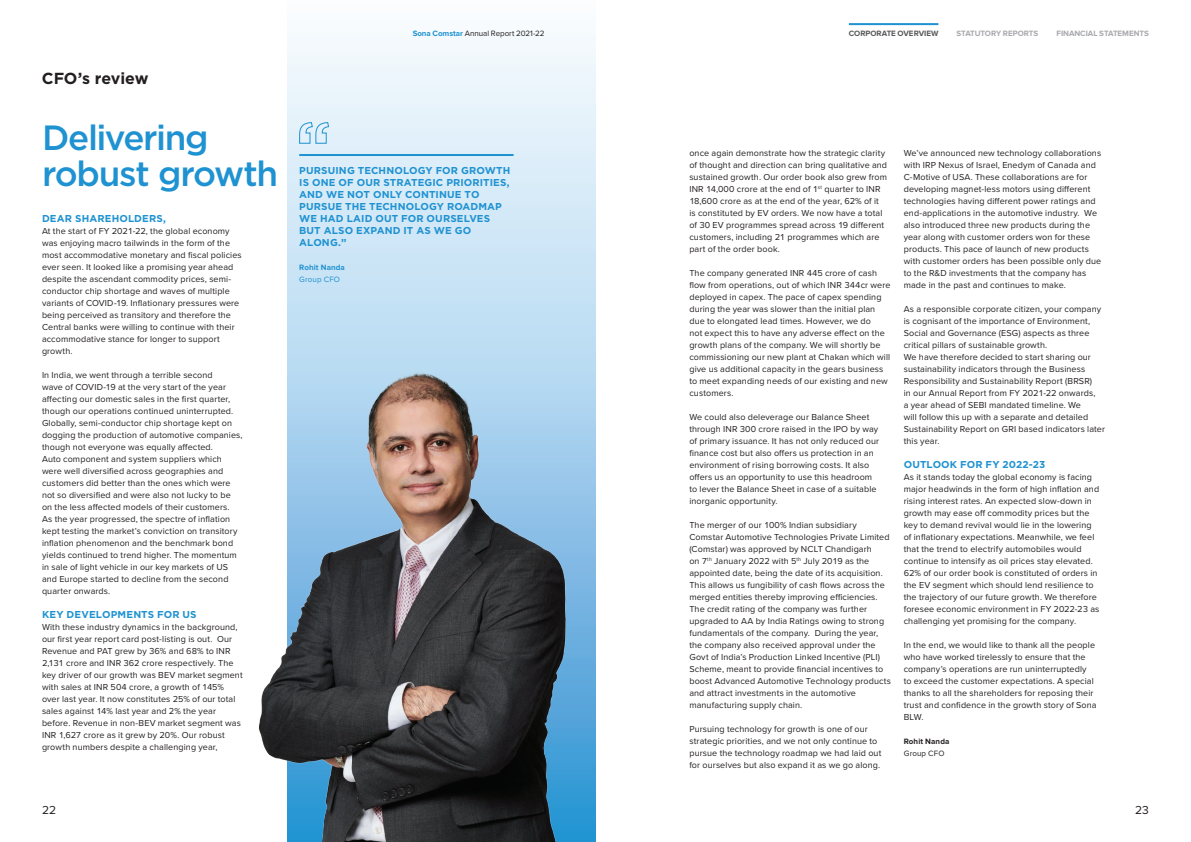
<style>
.page{position:relative;width:1191px;height:842px;background:#fff}
.page>*{position:absolute;margin:0;border:0;box-sizing:border-box;transform-origin:0 0}
.t1{font:500 35px/36px "Gotham";letter-spacing:-.04em;color:#1f92d1}
.t2{font:700 16px "Gotham";letter-spacing:-.005em;color:#231f20}
.t3{font:12px "Proxima Nova";color:#231f20}
.t4{font:700 10px/12px "Gotham";letter-spacing:.015em;color:#1f92d1}
.t5{font:9px/12px "Proxima Nova";letter-spacing:.01em;color:#231f20}
.t6{font:700 8px "Proxima Nova";letter-spacing:-.005em;color:#a8a9ad}
.t7{font:8px "Proxima Nova";color:#231f20}
.t8{font:700 8px "Proxima Nova";color:#57585a}
.t9{font:700 8px "Proxima Nova";letter-spacing:.01em;color:#1f92d1}
.t10{font:700 8px "Proxima Nova";letter-spacing:.01em;color:#231f20}
.t11{font:8px "Proxima Nova";letter-spacing:.02em;color:#1f92d1}
.t12{font:8px "Proxima Nova";letter-spacing:.02em;color:#231f20}
.s1{font-weight:700;color:#1f92d1}
</style>
<div class="page">
<svg style="left:287px;top:36px;width:308px;height:312px;background:#d8ebf8"></svg>
<img style="left:259px;top:348px;width:337px;height:494px">
<hr style="left:299px;top:154px;width:214px;height:2px;background:#1f92d1">
<svg style="left:299px;top:122px;width:30px;height:22px"></svg>
<hr style="left:849px;top:23px;width:89px;height:2px;background:#1f92d1">
<h2 class="t2" style="left:42px;top:68px;width:108px">CFO’s review</h2>
<h1 class="t1" style="left:42px;top:119px;width:238px">Delivering robust growth</h1>
<p class="t4" style="left:42px;top:212px;width:125px">DEAR SHAREHOLDERS,</p>
<p class="t5" style="left:42px;top:225px;width:201px">At the start of FY 2021-22, the global economy was enjoying macro tailwinds in the form of the most accommodative monetary and fiscal policies ever seen. It looked like a promising year ahead despite the ascendant commodity prices, semi&shy;conductor chip shortage and waves of multiple variants of COVID-19. Inflationary pressures were being perceived as transitory and therefore the Central banks were willing to continue with their accommodative stance for longer to support growth.</p>
<p class="t5" style="left:42px;top:369px;width:202px">In India, we went through a terrible second<br>wave of COVID-19 at the very start of the year affecting our domestic sales in the first quarter, though our operations continued uninterrupted.<br>Globally, semi-conductor chip shortage kept on dogging the production of automotive companies, though not everyone was equally affected.<br>Auto component and system suppliers which were well diversified across geographies and customers did better than the ones which were not so diversified and were also not lucky to be on the less affected models of their customers.<br>As the year progressed, the spectre of inflation kept testing the market’s conviction on transitory inflation phenomenon and the benchmark bond yields continued to trend higher. The momentum in sale of light vehicle in our key markets of US and Europe started to decline from the second quarter onwards.</p>
<p class="t4" style="left:42px;top:608px;width:156px">KEY DEVELOPMENTS FOR US</p>
<p class="t5" style="left:42px;top:621px;width:202px">With these industry dynamics in the background, our first year report card post-listing is out. Our Revenue and PAT grew by 36% and 68% to INR 2,131 crore and INR 362 crore respectively. The key driver of our growth was BEV market segment with sales at INR 504 crore, a growth of 145% over last year. It now constitutes 25% of our total sales against 14% last year and 2% the year before. Revenue in non-BEV market segment was INR 1,627 crore as it grew by 20%. Our robust growth numbers despite a challenging year,</p>
<h3 class="t3" style="left:42px;top:801px;width:16px">22</h3>
<p class="t7" style="left:413px;top:28px;width:133px"><span class="s1">Sona Comstar</span> Annual Report 2021-22</p>
<p class="t8" style="left:849px;top:29px;width:91px">CORPORATE OVERVIEW</p>
<p class="t6" style="left:956px;top:29px;width:83px">STATUTORY REPORTS</p>
<p class="t6" style="left:1056px;top:29px;width:94px">FINANCIAL STATEMENTS</p>
<p class="t4" style="left:299px;top:164px;width:213px">PURSUING TECHNOLOGY FOR GROWTH<br>IS ONE OF OUR STRATEGIC PRIORITIES,<br>AND WE NOT ONLY CONTINUE TO<br>PURSUE THE TECHNOLOGY ROADMAP<br>WE HAD LAID OUT FOR OURSELVES<br>BUT ALSO EXPAND IT AS WE GO<br>ALONG.”</p>
<p class="t9" style="left:299px;top:263px;width:47px">Rohit Nanda</p>
<p class="t11" style="left:299px;top:273px;width:42px">Group CFO</p>
<p class="t5" style="left:689px;top:147px;width:199px">once again demonstrate how the strategic clarity of thought and direction can bring qualitative and sustained growth. Our order book also grew from INR 14,000 crore at the end of 1<sup>st</sup> quarter to INR 18,600 crore as at the end of the year, 62% of it is constituted by EV orders. We now have a total of 30 EV programmes spread across 19 different customers, including 21 programmes which are part of the order book.</p>
<p class="t5" style="left:689px;top:267px;width:203px">The company generated INR 445 crore of cash flow from operations, out of which INR 344cr were deployed in capex. The pace of capex spending during the year was slower than the initial plan due to elongated lead times. However, we do<br>not expect this to have any adverse effect on the growth plans of the company. We will shortly be commissioning our new plant at Chakan which will give us additional capacity in the gears business to meet expanding needs of our existing and new customers.</p>
<p class="t5" style="left:689px;top:411px;width:191px">We could also deleverage our Balance Sheet through INR 300 crore raised in the IPO by way of primary issuance. It has not only reduced our finance cost but also offers us protection in an environment of rising borrowing costs. It also offers us an opportunity to use this headroom to lever the Balance Sheet in case of a suitable inorganic opportunity.</p>
<p class="t5" style="left:689px;top:519px;width:203px">The merger of our 100% Indian subsidiary Comstar Automotive Technologies Private Limited (Comstar) was approved by NCLT Chandigarh<br>on 7<sup>th</sup> January 2022 with 5<sup>th</sup> July 2019 as the appointed date, being the date of its acquisition.<br>This allows us fungibility of cash flows across the merged entities thereby improving efficiencies.<br>The credit rating of the company was further upgraded to AA by India Ratings owing to strong fundamentals of the company. During the year, the company also received approval under the Govt of India’s Production Linked Incentive (PLI)<br>Scheme, meant to provide financial incentives to boost Advanced Automotive Technology products and attract investments in the automotive manufacturing supply chain.</p>
<p class="t5" style="left:689px;top:723px;width:193px">Pursuing technology for growth is one of our strategic priorities, and we not only continue to pursue the technology roadmap we had laid out for ourselves but also expand it as we go along.</p>
<p class="t5" style="left:903px;top:147px;width:199px">We’ve announced new technology collaborations with IRP Nexus of Israel, Enedym of Canada and C-Motive of USA. These collaborations are for developing magnet-less motors using different technologies having different power ratings and end-applications in the automotive industry. We also introduced three new products during the year along with customer orders won for these products. This pace of launch of new products with customer orders has been possible only due to the R&amp;D investments that the company has made in the past and continues to make.</p>
<p class="t5" style="left:903px;top:303px;width:203px">As a responsible corporate citizen, your company is cognisant of the importance of Environment, Social and Governance (ESG) aspects as three critical pillars of sustainable growth.<br>We have therefore decided to start sharing our sustainability indicators through the Business Responsibility and Sustainability Report (BRSR)<br>in our Annual Report from FY 2021-22 onwards,<br>a year ahead of SEBI mandated timeline. We<br>will follow this up with a separate and detailed Sustainability Report on GRI based indicators later this year.</p>
<p class="t4" style="left:903px;top:458px;width:143px">OUTLOOK FOR FY 2022-23</p>
<p class="t5" style="left:903px;top:471px;width:197px">As it stands today the global economy is facing major headwinds in the form of high inflation and rising interest rates. An expected slow-down in growth may ease off commodity prices but the key to demand revival would lie in the lowering of inflationary expectations. Meanwhile, we feel that the trend to electrify automobiles would continue to intensify as oil prices stay elevated.<br>62% of our order book is constituted of orders in the EV segment which should lend resilience to the trajectory of our future growth. We therefore foresee economic environment in FY 2022-23 as challenging yet promising for the company.</p>
<p class="t5" style="left:903px;top:639px;width:194px">In the end, we would like to thank all the people who have worked tirelessly to ensure that the company’s operations are run uninterruptedly<br>to exceed the customer expectations. A special thanks to all the shareholders for reposing their trust and confidence in the growth story of Sona BLW.</p>
<p class="t10" style="left:903px;top:737px;width:47px">Rohit Nanda</p>
<p class="t12" style="left:903px;top:747px;width:42px">Group CFO</p>
<h3 class="t3" style="left:1135px;top:801px;width:15px">23</h3>
</div>
